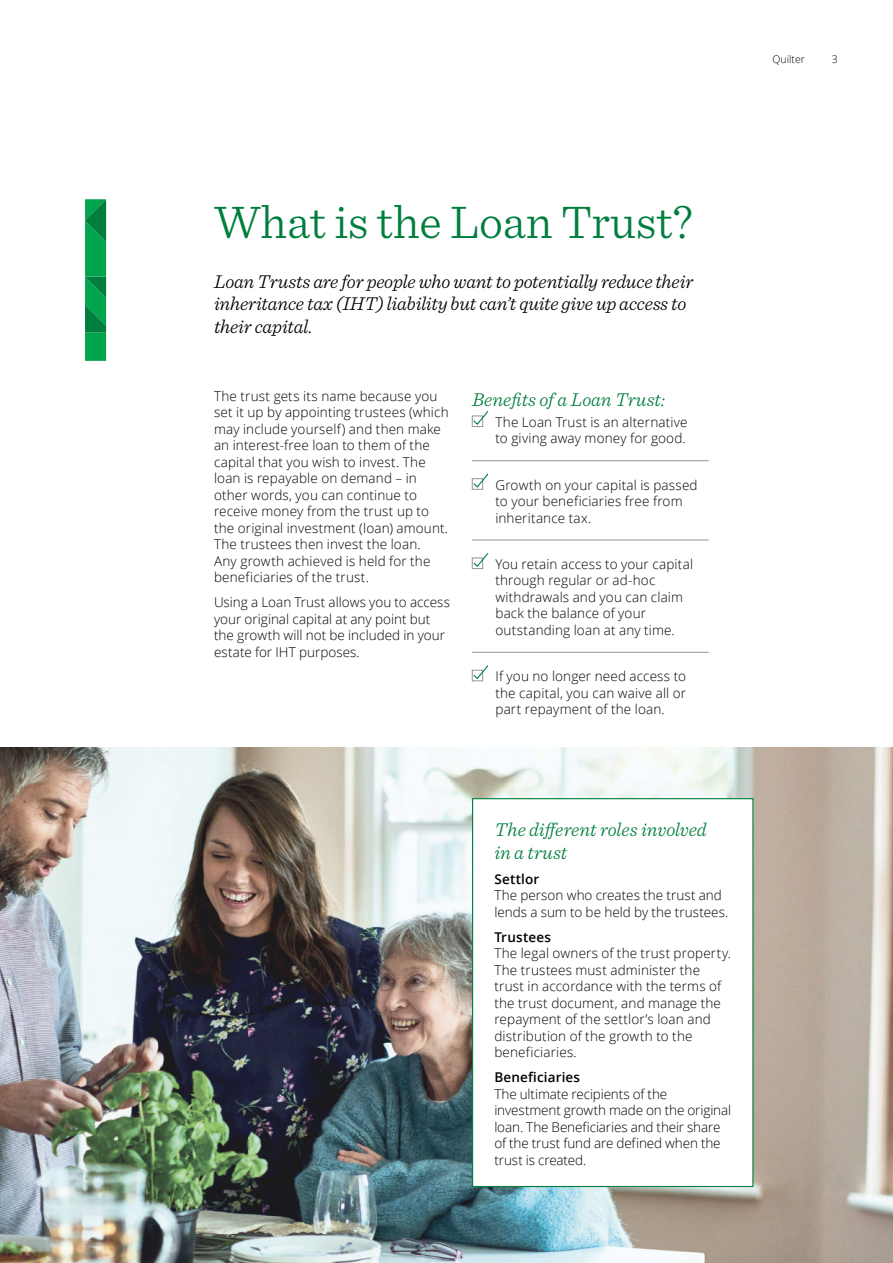
<style>
.page{position:relative;width:893px;height:1263px;background:#fff}
.page>*{position:absolute;margin:0;border:0;box-sizing:border-box;transform-origin:0 0}
.t1{font:300 48px "Sentinel";color:#007e3e}
.t2{font:italic 300 19.5px/22.5px "Sentinel";letter-spacing:-.01em;color:#000}
.t3{font:italic 300 19.5px/22.5px "Sentinel";color:#007e3e}
.t4{font:300 13.5px/16.5px "Open Sans";letter-spacing:.01em;color:#000}
.t5{font:300 13.5px/16.5px "Open Sans";letter-spacing:-.01em;color:#000}
.t6{font:600 13.5px "Open Sans";letter-spacing:.015em;color:#000}
.t7{font:300 10.5px "Open Sans";color:#000}
</style>
<div class="page">
<hr style="left:472px;top:460px;width:237px;height:1px;background:#939598">
<hr style="left:472px;top:540px;width:237px;height:1px;background:#939598">
<hr style="left:472px;top:652px;width:237px;height:1px;background:#939598">
<div style="left:472px;top:416px;width:11px;height:11px;background:#989a9d"></div>
<svg style="left:472px;top:411px;width:17px;height:15px"></svg>
<svg style="left:472px;top:488px;width:11px;height:2px"></svg>
<svg style="left:472px;top:473px;width:17px;height:15px"></svg>
<div style="left:472px;top:558px;width:11px;height:11px;background:#9d9fa2"></div>
<svg style="left:472px;top:553px;width:17px;height:15px"></svg>
<svg style="left:472px;top:665px;width:17px;height:15px"></svg>
<svg style="left:85px;top:199px;width:21px;height:162px;background:#03994a"></svg>
<img style="left:0;top:748px;width:893px;height:515px">
<svg style="left:471px;top:797px;width:283px;height:390px"></svg>
<p class="t7" style="left:773px;top:52px;width:34px">Quilter</p>
<p class="t7" style="left:832px;top:52px;width:7px">3</p>
<h1 class="t1" style="left:214px;top:186px;width:480px">What is the Loan Trust?</h1>
<h2 class="t2" style="left:214px;top:269px;width:481px">Loan Trusts are for people who want to potentially reduce their inheritance tax (IHT) liability but can’t quite give up access to their capital.</h2>
<p class="t4" style="left:214px;top:387px;width:236px">The trust gets its name because you set it up by appointing trustees (which may include yourself) and then make an interest-free loan to them of the capital that you wish to invest. The loan is repayable on demand – in other words, you can continue to receive money from the trust up to the original investment (loan) amount.<br>The trustees then invest the loan.<br>Any growth achieved is held for the beneficiaries of the trust.</p>
<p class="t4" style="left:214px;top:594px;width:237px">Using a Loan Trust allows you to access your original capital at any point but the growth will not be included in your estate for IHT purposes.</p>
<h2 class="t3" style="left:472px;top:387px;width:194px">Benefits of a Loan Trust:</h2>
<p class="t4" style="left:495px;top:413px;width:194px">The Loan Trust is an alternative to giving away money for good.</p>
<p class="t4" style="left:495px;top:476px;width:204px">Growth on your capital is passed to your beneficiaries free from inheritance tax.</p>
<p class="t4" style="left:495px;top:555px;width:199px">You retain access to your capital through regular or ad-hoc withdrawals and you can claim back the balance of your outstanding loan at any time.</p>
<p class="t4" style="left:495px;top:668px;width:192px;text-align:justify">If you no longer need access to the capital, you can waive all or part repayment of the loan.</p>
<h2 class="t3" style="left:494px;top:817px;width:214px">The different roles involved in a trust</h2>
<p class="t6" style="left:494px;top:869px;width:47px">Settlor</p>
<p class="t4" style="left:494px;top:887px;width:235px">The person who creates the trust and lends a sum to be held by the trustees.</p>
<p class="t6" style="left:494px;top:927px;width:58px">Trustees</p>
<p class="t4" style="left:494px;top:945px;width:238px">The legal owners of the trust property.<br>The trustees must administer the trust in accordance with the terms of the trust document, and manage the repayment of the settlor’s loan and distribution of the growth to the beneficiaries.</p>
<p class="t6" style="left:494px;top:1068px;width:87px">Beneficiaries</p>
<p class="t5" style="left:494px;top:1085px;width:238px">The ultimate recipients of the investment growth made on the original loan. The Beneficiaries and their share of the trust fund are defined when the trust is created.</p>
</div>
